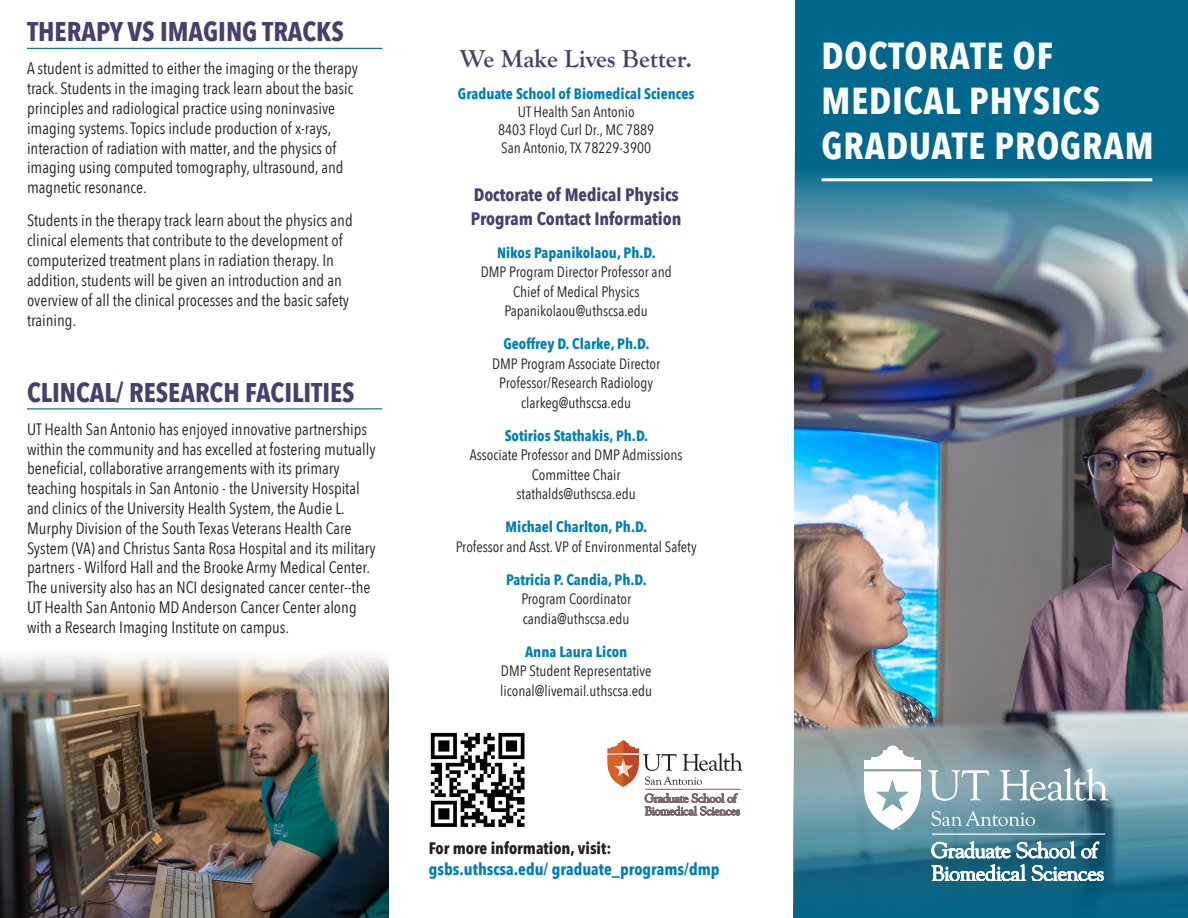
<style>
.page{position:relative;width:1188px;height:918px;background:#fff}
.page>*{position:absolute;margin:0;border:0;box-sizing:border-box;transform-origin:0 0}
.t1{font:700 37.5px/45px "Avenir Next Condensed";letter-spacing:.025em;color:#fff}
.t2{font:700 27px "Avenir Next Condensed";color:#47406e}
.t3{font:700 25.5px "Goudy Old Style T";color:#47406e}
.t4{font:700 18px/23.4px "Avenir Next Condensed";color:#47406e}
.t5{font:16.5px/19.8px "Avenir Next Condensed";color:#231f20}
.t6{font:700 16.5px "Avenir Next Condensed";color:#0080b3}
.t7{font:700 16.5px "Avenir Next Condensed";color:#231f20}
.t8{font:15px/19.5px "Avenir Next Condensed";color:#231f20;text-align:center}
.t9{font:700 15px/18px "Avenir Next Condensed";color:#0080b3;text-align:center}
.s1{font-weight:400;color:#231f20}
.s2{font-weight:700;color:#0080b3}
</style>
<div class="page">
<img style="left:795px;top:594px;width:393px;height:98px">
<img style="left:793px;top:692px;width:395px;height:226px">
<img style="left:795px;top:0;width:393px;height:594px">
<hr style="left:27px;top:48px;width:355px;height:1px;background:#00688c">
<hr style="left:27px;top:408px;width:355px;height:1px;background:#00688c">
<hr style="left:932px;top:833px;width:173px;height:2px;background:#fff">
<svg style="left:932px;top:865px;width:171px;height:16px"></svg>
<svg style="left:932px;top:841px;width:167px;height:17px"></svg>
<svg style="left:864px;top:746px;width:57px;height:84px"></svg>
<svg style="left:928px;top:770px;width:61px;height:31px;background:#a0b9c0"></svg>
<svg style="left:1000px;top:768px;width:109px;height:33px"></svg>
<svg style="left:932px;top:811px;width:103px;height:15px;background:#84aab6"></svg>
<img style="left:430px;top:732px;width:95px;height:95px">
<hr style="left:822px;top:178px;width:330px;height:3px;background:#fff">
<svg style="left:608px;top:740px;width:135px;height:47px"></svg>
<hr style="left:645px;top:789px;width:96px;height:1px;background:#bb4926">
<svg style="left:645px;top:793px;width:95px;height:22px"></svg>
<img style="left:0;top:655px;width:389px;height:263px">
<p class="t2" style="left:27px;top:15px;width:319px">THERAPY VS IMAGING TRACKS</p>
<p class="t5" style="left:27px;top:58px;width:332px">A student is admitted to either the imaging or the therapy track. Students in the imaging track learn about the basic principles and radiological practice using noninvasive imaging systems. Topics include production of x-rays, interaction of radiation with matter, and the physics of imaging using computed tomography, ultrasound, and magnetic resonance.</p>
<p class="t5" style="left:27px;top:210px;width:327px">Students in the therapy track learn about the physics and clinical elements that contribute to the development of computerized treatment plans in radiation therapy. In addition, students will be given an introduction and an overview of all the clinical processes and the basic safety training.</p>
<p class="t2" style="left:27px;top:376px;width:329px">CLINCAL/ RESEARCH FACILITIES</p>
<p class="t5" style="left:27px;top:418px;width:350px">UT Health San Antonio has enjoyed innovative partnerships within the community and has excelled at fostering mutually beneficial, collaborative arrangements with its primary teaching hospitals in San Antonio - the University Hospital and clinics of the University Health System, the Audie L.<br>Murphy Division of the South Texas Veterans Health Care System (VA) and Christus Santa Rosa Hospital and its military partners - Wilford Hall and the Brooke Army Medical Center.<br>The university also has an NCI designated cancer center--the UT Health San Antonio MD Anderson Cancer Center along with a Research Imaging Institute on campus.</p>
<p class="t3" style="left:460px;top:44px;width:233px">We Make Lives Better.</p>
<p class="t9" style="left:458px;top:84px;width:238px">Graduate School of Biomedical Sciences<br><span class="s1">UT Health San Antonio</span></p>
<p class="t8" style="left:498px;top:119px;width:158px">8403 Floyd Curl Dr., MC 7889</p>
<p class="t8" style="left:501px;top:137px;width:151px">San Antonio, TX 78229-3900</p>
<p class="t4" style="left:471px;top:183px;width:212px">Doctorate of Medical Physics<br>Program Contact Information</p>
<p class="t8" style="left:481px;top:242px;width:193px"><span class="s2">Nikos Papanikolaou, Ph.D.<br></span>DMP Program Director Professor and<br>Chief of Medical Physics</p>
<p class="t8" style="left:504px;top:300px;width:145px">Papanikolaou@uthscsa.edu</p>
<p class="t9" style="left:503px;top:335px;width:147px">Geoffrey D. Clarke, Ph.D.</p>
<p class="t8" style="left:492px;top:353px;width:170px">DMP Program Associate Director</p>
<p class="t8" style="left:499px;top:372px;width:155px">Professor/Research Radiology</p>
<p class="t8" style="left:521px;top:392px;width:112px">clarkeg@uthscsa.edu</p>
<p class="t9" style="left:505px;top:426px;width:145px">Sotirios Stathakis, Ph.D.</p>
<p class="t8" style="left:470px;top:444px;width:214px">Associate Professor and DMP Admissions<br>Committee Chair</p>
<p class="t8" style="left:517px;top:483px;width:121px">stathalds@uthscsa.edu</p>
<p class="t9" style="left:506px;top:518px;width:143px">Michael Charlton, Ph.D.</p>
<p class="t8" style="left:456px;top:536px;width:242px">Professor and Asst. VP of Environmental Safety</p>
<p class="t9" style="left:506px;top:570px;width:142px">Patricia P. Candia, Ph.D.</p>
<p class="t8" style="left:521px;top:588px;width:111px">Program Coordinator</p>
<p class="t8" style="left:523px;top:608px;width:108px">candia@uthscsa.edu</p>
<p class="t9" style="left:525px;top:642px;width:104px">Anna Laura Licon</p>
<p class="t8" style="left:501px;top:660px;width:152px">DMP Student Representative</p>
<p class="t8" style="left:500px;top:680px;width:154px">liconal@livemail.uthscsa.edu</p>
<p class="t7" style="left:429px;top:838px;width:184px">For more information, visit:</p>
<p class="t6" style="left:429px;top:859px;width:292px">gsbs.uthscsa.edu/ graduate_programs/dmp</p>
<p class="t1" style="left:822px;top:33px;width:334px">DOCTORATE OF<br>MEDICAL PHYSICS<br>GRADUATE PROGRAM</p>
</div>
